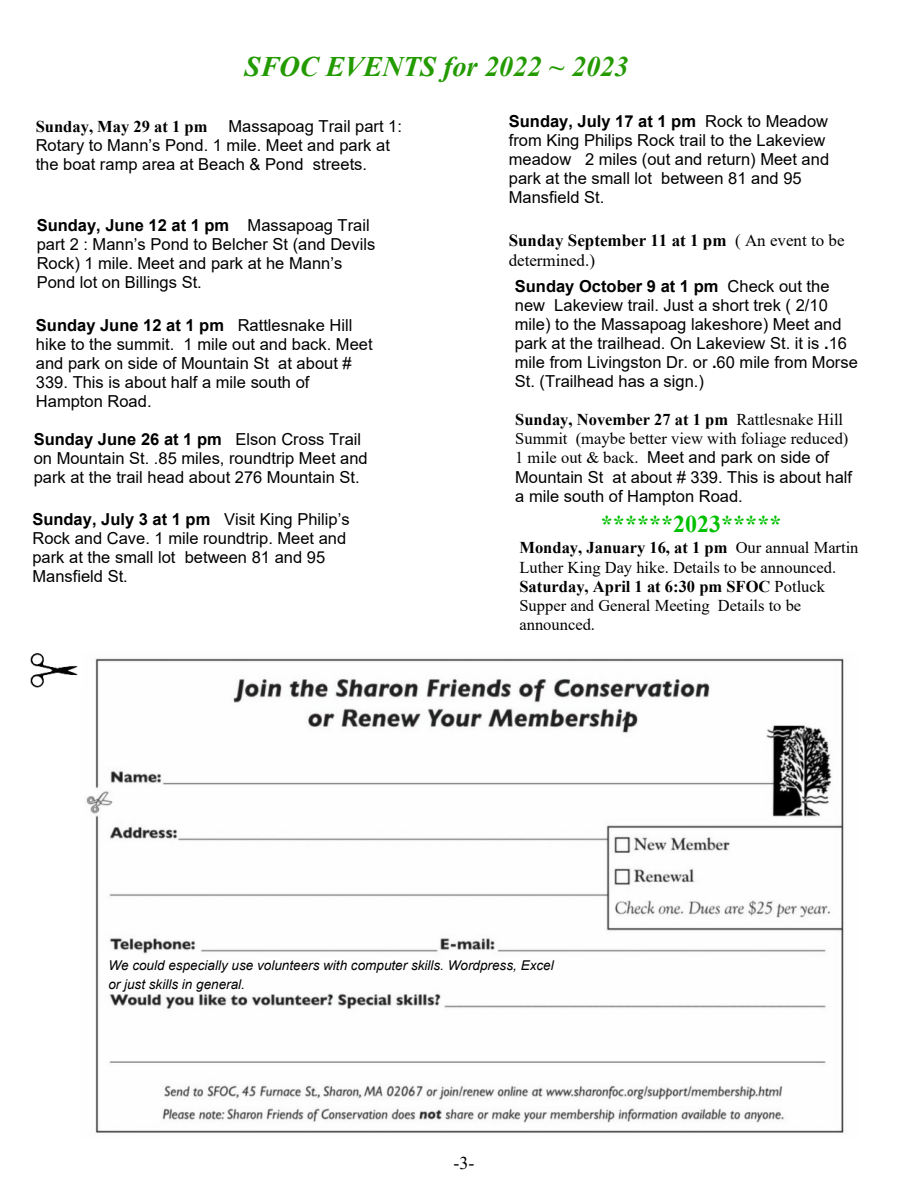
<style>
.page{position:relative;width:918px;height:1188px;background:#fff}
.page>*{position:absolute;margin:0;border:0;box-sizing:border-box;transform-origin:0 0}
.t1{font:italic 700 28.35px "Times New Roman";color:#239a00}
.t2{font:700 24px "Times New Roman";color:#00c000}
.t3{font:18px "Times New Roman";color:#000}
.t4{font:16.95px/19.6px "Times New Roman";color:#000}
.t5{font:16.5px/19px "Arial";color:#000}
.t6{font:16.5px/19px "Times New Roman";color:#000}
.t7{font:700 16.5px "Times New Roman";color:#000}
.t8{font:italic 13.5px/18.9px "Arial";color:#000}
.s1{font-weight:700}
.s2{font-family:"Times New Roman"}
</style>
<div class="page">
<img style="left:86px;top:658px;width:758px;height:475px">
<img style="left:30px;top:653px;width:48px;height:35px">
<h1 class="t1" style="left:245px;top:57px;width:386px">SFOC EVENTS for 2022 ~ 2023</h1>
<p class="t5" style="left:36px;top:118px;width:368px;text-indent:193px">Massapoag Trail part 1:<br>Rotary to Mann’s Pond. 1 mile. Meet and park at the boat ramp area at Beach &amp; Pond streets.</p>
<p class="t7" style="left:36px;top:121px;width:173px">Sunday, May 29 at 1 pm</p>
<p class="t5" style="left:37px;top:217px;width:340px"><span class="s1">Sunday, June 12 at 1 pm</span> Massapoag Trail part 2 : Mann’s Pond to Belcher St (and Devils Rock) 1 mile. Meet and park at he Mann’s Pond lot on Billings St.</p>
<p class="t5" style="left:36px;top:317px;width:338px"><span class="s1">Sunday June 12 at 1 pm</span> Rattlesnake Hill hike to the summit. 1 mile out and back. Meet and park on side of Mountain St at about # 339. This is about half a mile south of Hampton Road.</p>
<p class="t5" style="left:34px;top:431px;width:336px"><span class="s1">Sunday June 26 at 1 pm</span> Elson Cross Trail on Mountain St. .85 miles, roundtrip Meet and park at the trail head about 276 Mountain St.</p>
<p class="t5" style="left:32px;top:511px;width:319px"><span class="s1">Sunday, July 3 at 1 pm</span> Visit King Philip’s<br>Rock and Cave. 1 mile roundtrip. Meet and park at the small lot between 81 and 95<br>Mansfield St.</p>
<p class="t5" style="left:509px;top:113px;width:322px"><span class="s1">Sunday, July 17 at 1 pm</span> Rock to Meadow from King Philips Rock trail to the Lakeview meadow 2 miles (out and return) Meet and park at the small lot between 81 and 95<br>Mansfield St.</p>
<p class="t4" style="left:509px;top:232px;width:337px"><span class="s1">Sunday September 11 at 1 pm</span> ( An event to be determined.)</p>
<p class="t5" style="left:515px;top:278px;width:345px"><span class="s1">Sunday October 9 at 1 pm</span> Check out the new Lakeview trail. Just a short trek ( 2/10 mile) to the Massapoag lakeshore) Meet and park at the trailhead. On Lakeview St. it is <span class="s1">.</span>16 mile from Livingston Dr. or <span class="s1">.</span>60 mile from Morse St. (Trailhead has a sign.)</p>
<p class="t6" style="left:515px;top:412px;width:335px"><span class="s1">Sunday, November 27 at 1 pm</span> Rattlesnake Hill<br>Summit (maybe better view with foliage reduced)</p>
<p class="t5" style="left:515px;top:450px;width:338px"><span class="s2">1 mile out &amp; back.</span> Meet and park on side of<br>Mountain St at about # 339. This is about half a mile south of Hampton Road.</p>
<h2 class="t2" style="left:601px;top:516px;width:182px">******2023*****</h2>
<p class="t6" style="left:519px;top:540px;width:341px"><span class="s1">Monday, January 16, at 1 pm</span> Our annual Martin Luther King Day hike. Details to be announced.<br><span class="s1">Saturday, April 1 at 6:30 pm SFOC</span> Potluck Supper and General Meeting Details to be announced.</p>
<p class="t8" style="left:108px;top:958px;width:447px">We could especially use volunteers with computer skills. Wordpress, Excel or just skills in general.</p>
<p class="t3" style="left:454px;top:1157px;width:23px">-3-</p>
</div>
